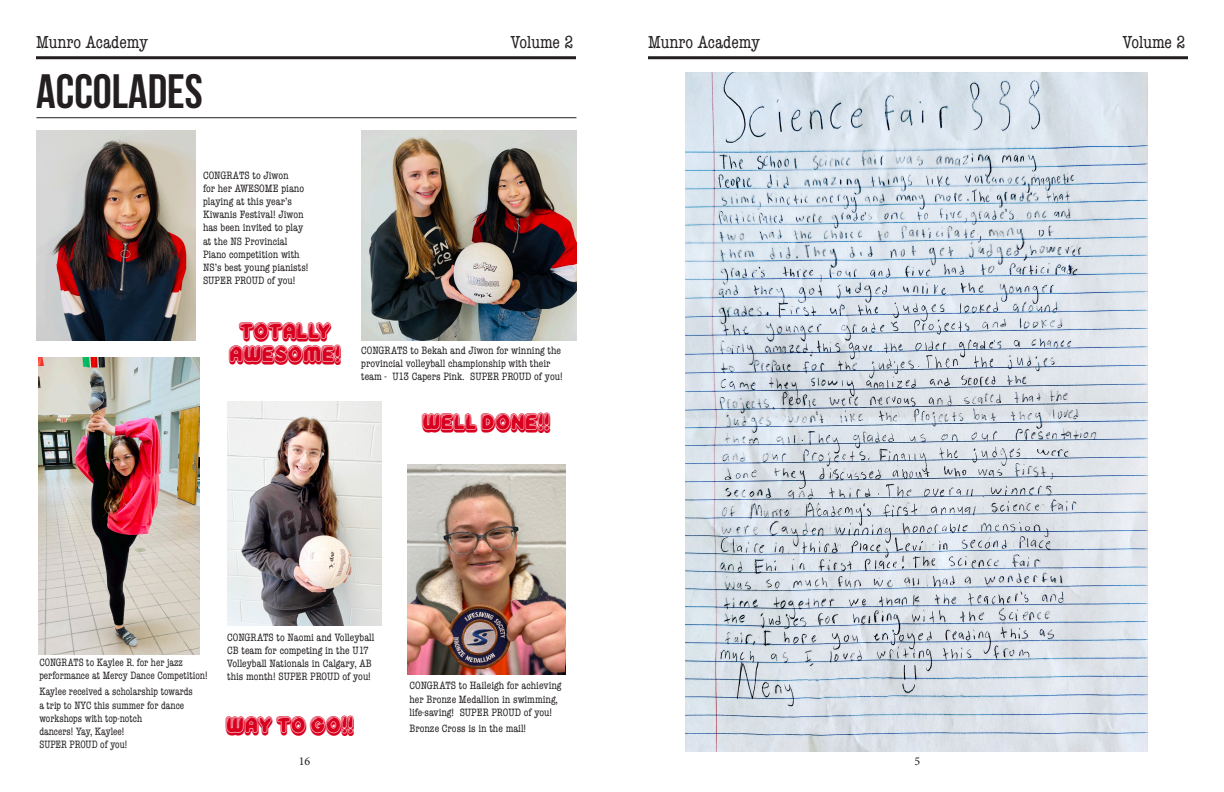
<style>
.page{position:relative;width:1224px;height:792px;background:#fff}
.page>*{position:absolute;margin:0;border:0;box-sizing:border-box;transform-origin:0 0}
.t1{font:700 48px "Bebas Neue";color:#231f20}
.t2{font:27px/23px "Reglisse";color:#d9001f;text-align:center}
.t3{font:condensed 18px "American Typewriter";color:#231f20}
.t4{font:12px "Minion Pro";color:#231f20}
.t5{font:condensed 11px/13.2px "American Typewriter";color:#231f20}
.t6{font:condensed 11px/13.2px "American Typewriter";color:#231f20;scale:.95 1}
</style>
<div class="page">
<hr style="left:36px;top:56px;width:540px;height:3px;background:#231f20">
<hr style="left:648px;top:56px;width:540px;height:3px;background:#231f20">
<img style="left:685px;top:72px;width:463px;height:680px">
<img style="left:39px;top:358px;width:160px;height:296px">
<hr style="left:36px;top:117px;width:540px;height:1px;background:#231f20">
<img style="left:36px;top:130px;width:160px;height:210px">
<img style="left:408px;top:464px;width:157px;height:210px">
<img style="left:361px;top:131px;width:215px;height:209px">
<img style="left:227px;top:401px;width:155px;height:225px">
<p class="t3" style="left:36px;top:29px;width:113px">Munro Academy</p>
<p class="t3" style="left:511px;top:29px;width:64px">Volume 2</p>
<p class="t3" style="left:648px;top:29px;width:113px">Munro Academy</p>
<p class="t3" style="left:1123px;top:29px;width:64px">Volume 2</p>
<p class="t1" style="left:36px;top:65px;width:168px">ACCOLADES</p>
<p class="t5" style="left:203px;top:168px;width:107px">CONGRATS to Jiwon<br>for her AWESOME piano playing at this year’s<br>Kiwanis Festival! Jiwon has been invited to play at the NS Provincial<br>Piano competition with<br>NS’s best young pianists!<br>SUPER PROUD of you!</p>
<p class="t2" style="left:229px;top:319px;width:113px">TOTALLY<br>AWESOME!</p>
<p class="t5" style="left:361px;top:343px;width:203px">CONGRATS to Bekah and Jiwon for winning the provincial volleyball championship with their team - U13 Capers Pink. SUPER PROUD of you!</p>
<p class="t2" style="left:422px;top:409px;width:129px">WELL DONE!!</p>
<p class="t5" style="left:227px;top:630px;width:149px">CONGRATS to Naomi and Volleyball<br>CB team for competing in the U17<br>Volleyball Nationals in Calgary, AB this month! SUPER PROUD of you!</p>
<p class="t6" style="left:39px;top:656px;width:179px">CONGRATS to Kaylee R. for her jazz performance at Mercy Dance Competition!</p>
<p class="t6" style="left:39px;top:685px;width:163px">Kaylee received a scholarship towards a trip to NYC this summer for dance workshops with top-notch<br>dancers! Yay, Kaylee!<br>SUPER PROUD of you!</p>
<p class="t5" style="left:409px;top:679px;width:154px">CONGRATS to Haileigh for achieving her Bronze Medallion in swimming, life-saving! SUPER PROUD of you!</p>
<p class="t2" style="left:226px;top:712px;width:129px">WAY TO GO!!</p>
<p class="t5" style="left:409px;top:721px;width:118px">Bronze Cross is in the mail!</p>
<p class="t4" style="left:299px;top:753px;width:13px">16</p>
<p class="t4" style="left:914px;top:753px;width:7px">5</p>
</div>
